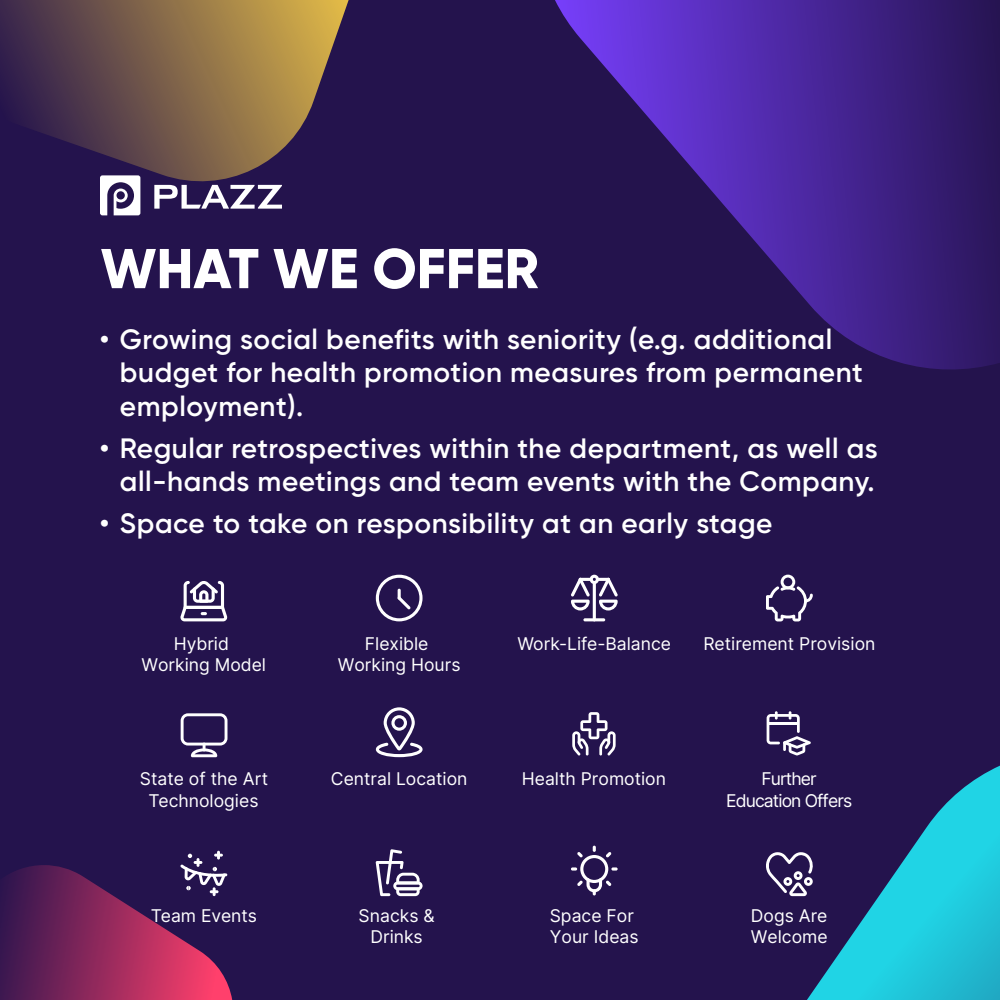
<style>
.page{position:relative;width:1000px;height:1000px;background:#24134d}
.page>*{position:absolute;margin:0;border:0;box-sizing:border-box;transform-origin:0 0}
.t1{font:800 56px "Gilroy";color:#fff}
.t2{font:600 28px/33.6px "Gilroy";letter-spacing:.02em;color:#fff}
.t3{font:17.6px/21px "Inter";color:#fff;text-align:center}
.t4{font:17.6px/21px "Inter";letter-spacing:-.05em;color:#fff;text-align:center}
</style>
<div class="page">
<svg style="left:0;top:0;width:325px;height:196px"></svg>
<svg style="left:100px;top:175px;width:40px;height:40px"></svg>
<svg style="left:154px;top:185px;width:128px;height:24px"></svg>
<svg style="left:606px;top:0;width:394px;height:370px"></svg>
<svg style="left:807px;top:766px;width:193px;height:234px"></svg>
<img style="left:70px;top:0;width:860px;height:68px">
<svg style="left:180px;top:580px;width:47px;height:41px"></svg>
<svg style="left:376px;top:575px;width:47px;height:46px"></svg>
<svg style="left:766px;top:575px;width:47px;height:46px"></svg>
<hr style="left:593px;top:581px;width:3px;height:40px;background:#fff;border-radius:2px">
<hr style="left:583px;top:618px;width:22px;height:3px;background:#fff;border-radius:2px">
<svg style="left:571px;top:575px;width:47px;height:36px"></svg>
<svg style="left:181px;top:713px;width:46px;height:44px"></svg>
<svg style="left:376px;top:707px;width:47px;height:50px"></svg>
<svg style="left:572px;top:712px;width:44px;height:44px"></svg>
<svg style="left:767px;top:711px;width:44px;height:44px"></svg>
<svg style="left:571px;top:846px;width:47px;height:49px"></svg>
<svg style="left:0;top:851px;width:232px;height:149px"></svg>
<svg style="left:376px;top:849px;width:47px;height:47px"></svg>
<svg style="left:766px;top:852px;width:48px;height:44px"></svg>
<h1 class="t1" style="left:101px;top:233px;width:440px">WHAT WE OFFER</h1>
<p class="t2" style="left:120px;top:322px;width:745px;text-indent:-20px">• Growing social benefits with seniority (e.g. additional budget for health promotion measures from permanent employment).</p>
<p class="t2" style="left:100px;top:431px;width:779px;text-align:right">• Regular retrospectives within the department, as well as all-hands meetings and team events with the Company.</p>
<p class="t2" style="left:100px;top:506px;width:674px">• Space to take on responsibility at an early stage</p>
<p class="t3" style="left:141px;top:632px;width:126px">Hybrid<br>Working Model</p>
<p class="t3" style="left:338px;top:632px;width:124px">Flexible<br>Working Hours</p>
<p class="t3" style="left:518px;top:632px;width:155px">Work-Life-Balance</p>
<p class="t3" style="left:703px;top:632px;width:174px">Retirement Provision</p>
<p class="t3" style="left:140px;top:768px;width:130px">State of the Art<br>Technologies</p>
<p class="t3" style="left:331px;top:768px;width:138px">Central Location</p>
<p class="t3" style="left:522px;top:768px;width:146px">Health Promotion</p>
<p class="t4" style="left:726px;top:768px;width:128px">Further<br>Education Offers</p>
<p class="t3" style="left:151px;top:904px;width:108px">Team Events</p>
<p class="t3" style="left:359px;top:904px;width:78px">Snacks &amp;<br>Drinks</p>
<p class="t3" style="left:751px;top:904px;width:78px;text-align:left">Dogs Are<br>Welcome</p>
<p class="t3" style="left:550px;top:904px;width:90px;text-align:left">Space For<br>Your Ideas</p>
</div>
